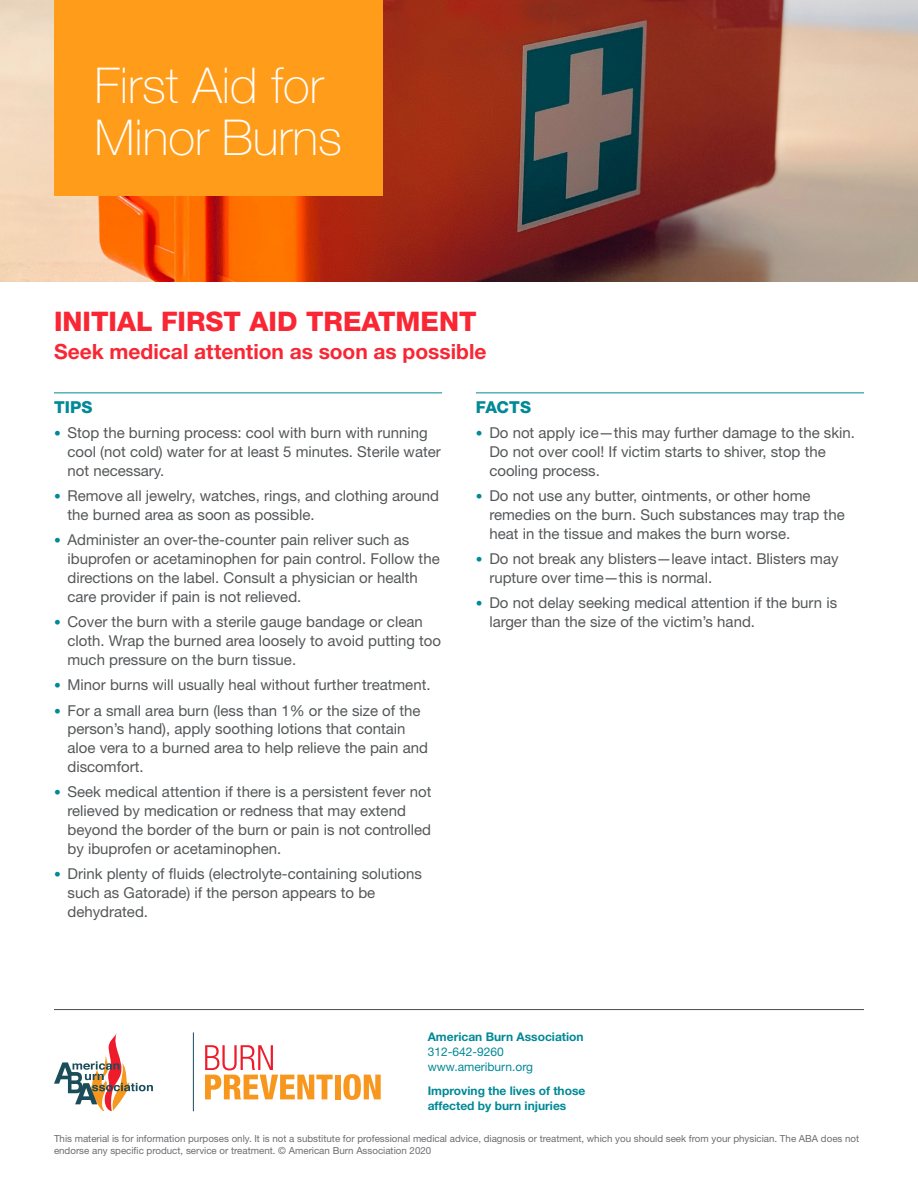
<style>
.page{position:relative;width:918px;height:1188px;background:#fff}
.page>*{position:absolute;margin:0;border:0;box-sizing:border-box;transform-origin:0 0}
.Chapter_Title_Headin{font:100 49.5px/52.5px "Helvetica Neue LT Std";color:#fff}
.Chapter_Title{font:800 27px "Helvetica Neue LT Std";color:#f92634}
.Objectives_Heading{font:700 21px "Helvetica Neue LT Std";color:#f92634}
.Section_Heading{font:800 16.5px "Helvetica Neue LT Std";letter-spacing:.005em;color:#008996}
.t1{font:15px/18.8px "Helvetica Neue LT Std";color:#545759}
.t2{font:700 12px/15px "Helvetica Neue LT Std";color:#008996}
.t3{font:12px/15px "Helvetica Neue LT Std";color:#008996}
.t4{font:9.75px/12px "Helvetica Neue LT Std";color:#6c6d70}
.s1{font-weight:700;font-size:13.5px;color:#008996}
</style>
<div class="page">
<hr style="left:54px;top:1009px;width:810px;height:1px;background:#4b4c4d">
<svg style="left:205px;top:1045px;width:128px;height:54px"></svg>
<div style="left:335px;top:1075px;width:6px;height:24px;background:#f7971d"></div>
<svg style="left:343px;top:1074px;width:38px;height:26px"></svg>
<hr style="left:193px;top:1032px;width:1px;height:79px;background:#1b4c5a">
<svg style="left:54px;top:1033px;width:99px;height:78px"></svg>
<hr style="left:54px;top:392px;width:388px;height:1px;background:#008996">
<img style="left:0;top:0;width:918px;height:282px">
<div style="left:54px;top:0;width:328px;height:196px;background:#ff9d1b"></div>
<hr style="left:476px;top:392px;width:388px;height:1px;background:#008996">
<p class="Chapter_Title_Headin" style="left:94px;top:59px;width:249px">First Aid for<br>Minor Burns</p>
<p class="Chapter_Title" style="left:54px;top:305px;width:424px">INITIAL FIRST AID TREATMENT</p>
<p class="Objectives_Heading" style="left:54px;top:338px;width:434px">Seek medical attention as soon as possible</p>
<p class="Section_Heading" style="left:54px;top:397px;width:40px">TIPS</p>
<p class="t1" style="left:68px;top:423px;width:375px;text-indent:-14px"><span class="s1">•</span> Stop the burning process: cool with burn with running cool (not cold) water for at least 5 minutes. Sterile water not necessary.</p>
<p class="t1" style="left:68px;top:486px;width:373px;text-indent:-14px"><span class="s1">•</span> Remove all jewelry, watches, rings, and clothing around the burned area as soon as possible.</p>
<p class="t1" style="left:68px;top:531px;width:374px;text-indent:-14px"><span class="s1">•</span> Administer an over-the-counter pain reliver such as ibuprofen or acetaminophen for pain control. Follow the directions on the label. Consult a physician or health care provider if pain is not relieved.</p>
<p class="t1" style="left:68px;top:612px;width:375px;text-indent:-14px"><span class="s1">•</span> Cover the burn with a sterile gauge bandage or clean cloth. Wrap the burned area loosely to avoid putting too much pressure on the burn tissue.</p>
<p class="t1" style="left:54px;top:675px;width:378px"><span class="s1">•</span> Minor burns will usually heal without further treatment.</p>
<p class="t1" style="left:68px;top:701px;width:362px;text-indent:-14px"><span class="s1">•</span> For a small area burn (less than 1% or the size of the person’s hand), apply soothing lotions that contain aloe vera to a burned area to help relieve the pain and discomfort.</p>
<p class="t1" style="left:68px;top:783px;width:365px;text-indent:-14px"><span class="s1">•</span> Seek medical attention if there is a persistent fever not relieved by medication or redness that may extend beyond the border of the burn or pain is not controlled by ibuprofen or acetaminophen.</p>
<p class="t1" style="left:68px;top:864px;width:356px;text-indent:-14px"><span class="s1">•</span> Drink plenty of fluids (electrolyte-containing solutions such as Gatorade) if the person appears to be dehydrated.</p>
<p class="Section_Heading" style="left:476px;top:397px;width:57px">FACTS</p>
<p class="t1" style="left:489px;top:423px;width:367px;text-indent:-14px"><span class="s1">•</span> Do not apply ice—this may further damage to the skin.<br>Do not over cool! If victim starts to shiver, stop the cooling process.</p>
<p class="t1" style="left:489px;top:486px;width:357px;text-indent:-14px"><span class="s1">•</span> Do not use any butter, ointments, or other home remedies on the burn. Such substances may trap the heat in the tissue and makes the burn worse.</p>
<p class="t1" style="left:489px;top:549px;width:351px;text-indent:-14px"><span class="s1">•</span> Do not break any blisters—leave intact. Blisters may rupture over time—this is normal.</p>
<p class="t1" style="left:489px;top:594px;width:349px;text-indent:-14px"><span class="s1">•</span> Do not delay seeking medical attention if the burn is larger than the size of the victim’s hand.</p>
<p class="t2" style="left:428px;top:1029px;width:157px">American Burn Association</p>
<p class="t3" style="left:428px;top:1044px;width:107px">312-642-9260 www.ameriburn.org</p>
<p class="t2" style="left:428px;top:1083px;width:159px">Improving the lives of those affected by burn injuries</p>
<p class="t4" style="left:54px;top:1132px;width:807px">This material is for information purposes only. It is not a substitute for professional medical advice, diagnosis or treatment, which you should seek from your physician. The ABA does not endorse any specific product, service or treatment. © American Burn Association 2020</p>
</div>
